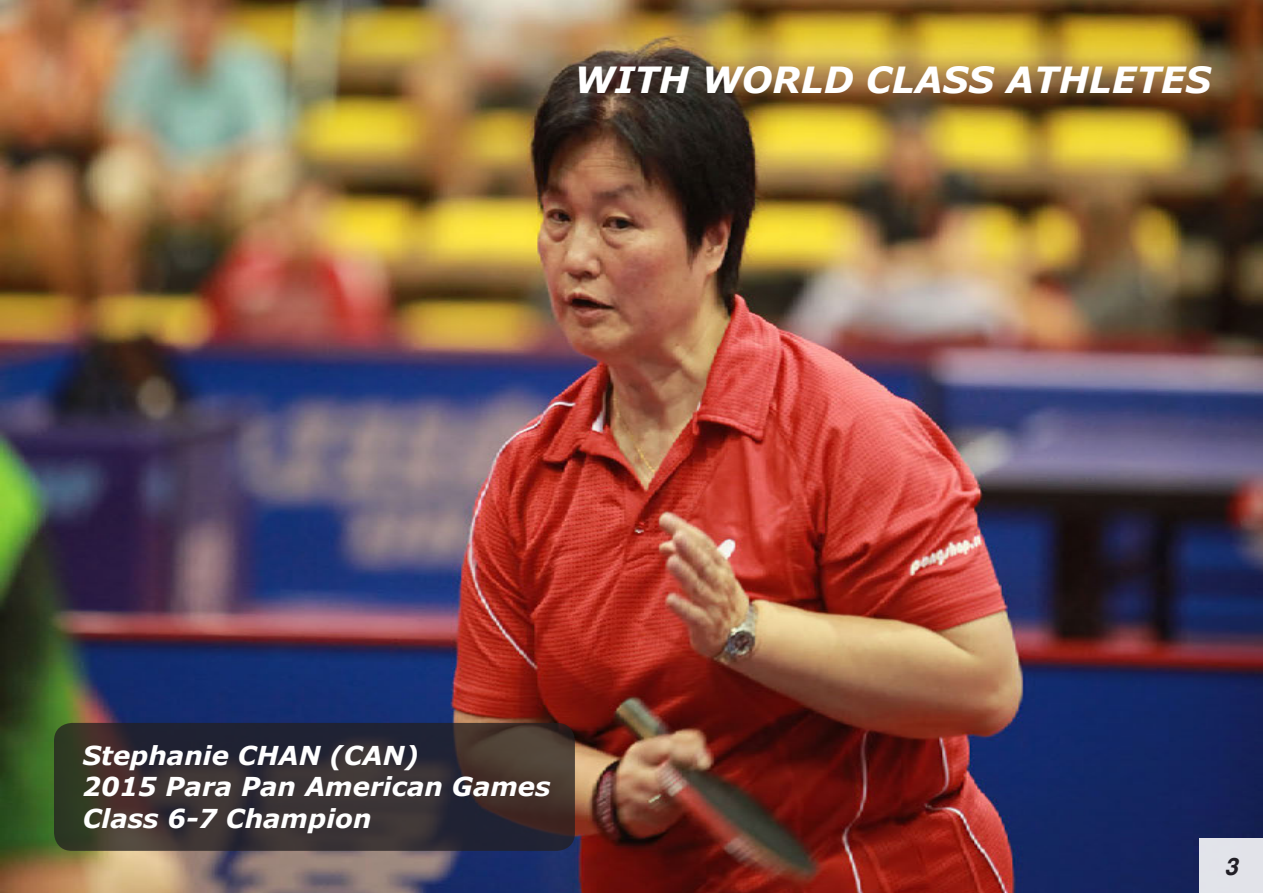
<style>
.page{position:relative;width:1263px;height:893px;background:#fff}
.page>*{position:absolute;margin:0;border:0;box-sizing:border-box;transform-origin:0 0}
.t1{font:italic 700 36px "Verdana";color:#fff}
.t2{font:italic 700 25.95px "Verdana";color:#fff}
.t3{font:italic 700 24px "Helvetica";color:#231f20}
</style>
<div class="page">
<img style="left:0;top:0;width:1263px;height:893px">
<div style="left:1199px;top:839px;width:64px;height:54px;background:#e2e3ea"></div>
<svg style="left:54px;top:723px;width:521px;height:128px;background:#362f31"></svg>
<p class="t1" style="left:574px;top:54px;width:638px">WITH WORLD CLASS ATHLETES</p>
<p class="t2" style="left:83px;top:737px;width:338px">Stephanie CHAN (CAN)</p>
<p class="t2" style="left:83px;top:768px;width:469px">2015 Para Pan American Games</p>
<p class="t2" style="left:83px;top:800px;width:290px">Class 6-7 Champion</p>
<p class="t3" style="left:1224px;top:847px;width:15px">3</p>
</div>
